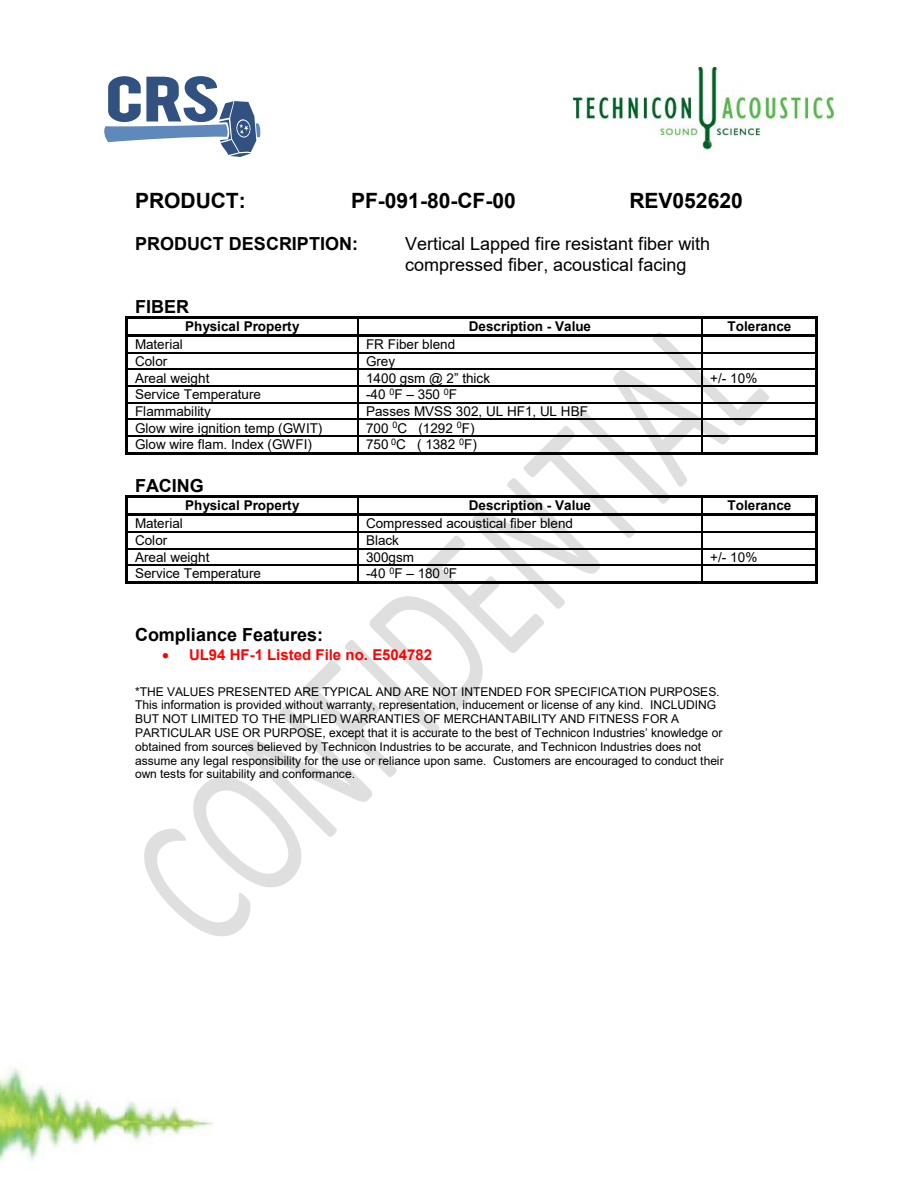
<style>
.page{position:relative;width:918px;height:1188px;background:#fff}
.page>*{position:absolute;margin:0;border:0;box-sizing:border-box;transform-origin:0 0}
.t1{font:700 21px "Arial";color:#000}
.t2{font:18px/20.7px "Arial";color:#000}
.t3{font:700 18px "Arial";color:#000}
.t4{font:700 15px "Arial";color:#f00}
.t5{font:13.5px "Arial";letter-spacing:.005em;color:#000}
.t6{font:700 13.5px "Arial";color:#000}
.t7{font:12px/13.8px "Arial";letter-spacing:-.005em;color:#000}
</style>
<div class="page">
<img style="left:0;top:68px;width:834px;height:1094px">
<hr style="left:128px;top:317px;width:229px;height:2px;background:#000">
<hr style="left:704px;top:317px;width:112px;height:2px;background:#000">
<hr style="left:128px;top:334px;width:229px;height:3px;background:#000">
<hr style="left:704px;top:334px;width:112px;height:3px;background:#000">
<hr style="left:128px;top:352px;width:229px;height:1px;background:#000">
<hr style="left:703px;top:352px;width:113px;height:1px;background:#000">
<hr style="left:128px;top:369px;width:229px;height:1px;background:#000">
<hr style="left:703px;top:369px;width:113px;height:1px;background:#000">
<hr style="left:128px;top:386px;width:229px;height:1px;background:#000">
<hr style="left:703px;top:386px;width:113px;height:1px;background:#000">
<hr style="left:128px;top:402px;width:229px;height:1px;background:#000">
<hr style="left:703px;top:402px;width:113px;height:1px;background:#000">
<hr style="left:128px;top:419px;width:229px;height:1px;background:#000">
<hr style="left:703px;top:419px;width:113px;height:1px;background:#000">
<hr style="left:128px;top:435px;width:229px;height:2px;background:#000">
<hr style="left:703px;top:435px;width:113px;height:2px;background:#000">
<svg style="left:126px;top:317px;width:2px;height:137px"></svg>
<hr style="left:128px;top:452px;width:229px;height:2px;background:#000">
<hr style="left:704px;top:452px;width:112px;height:2px;background:#000">
<svg style="left:816px;top:317px;width:2px;height:137px"></svg>
<hr style="left:128px;top:496px;width:229px;height:2px;background:#000">
<hr style="left:704px;top:496px;width:112px;height:2px;background:#000">
<hr style="left:128px;top:514px;width:229px;height:2px;background:#000">
<hr style="left:704px;top:514px;width:112px;height:2px;background:#000">
<hr style="left:128px;top:531px;width:229px;height:2px;background:#000">
<hr style="left:703px;top:531px;width:113px;height:2px;background:#000">
<hr style="left:128px;top:548px;width:229px;height:1px;background:#000">
<hr style="left:703px;top:548px;width:113px;height:1px;background:#000">
<hr style="left:128px;top:565px;width:229px;height:1px;background:#000">
<hr style="left:703px;top:565px;width:113px;height:1px;background:#000">
<svg style="left:126px;top:496px;width:2px;height:87px"></svg>
<hr style="left:128px;top:581px;width:229px;height:2px;background:#000">
<svg style="left:144px;top:317px;width:625px;height:620px"></svg>
<hr style="left:704px;top:581px;width:112px;height:2px;background:#000">
<svg style="left:816px;top:496px;width:2px;height:87px"></svg>
<svg style="left:103px;top:76px;width:159px;height:83px"></svg>
<div style="left:214px;top:987px;width:704px;height:201px;background:#fff"></div>
<h1 class="t1" style="left:135px;top:186px;width:112px">PRODUCT:</h1>
<h1 class="t1" style="left:351px;top:186px;width:166px">PF-091-80-CF-00</h1>
<h1 class="t1" style="left:629px;top:186px;width:115px">REV052620</h1>
<h2 class="t3" style="left:135px;top:231px;width:224px">PRODUCT DESCRIPTION:</h2>
<h2 class="t2" style="left:405px;top:234px;width:307px">Vertical Lapped fire resistant fiber with compressed fiber, acoustical facing</h2>
<h2 class="t3" style="left:135px;top:294px;width:56px">FIBER</h2>
<p class="t6" style="left:185px;top:317px;width:116px">Physical Property</p>
<p class="t6" style="left:469px;top:317px;width:124px">Description - Value</p>
<p class="t6" style="left:728px;top:317px;width:65px">Tolerance</p>
<p class="t5" style="left:135px;top:335px;width:49px">Material</p>
<p class="t5" style="left:366px;top:335px;width:91px">FR Fiber blend</p>
<p class="t5" style="left:135px;top:352px;width:34px">Color</p>
<p class="t5" style="left:366px;top:352px;width:31px">Grey</p>
<p class="t5" style="left:135px;top:368px;width:76px">Areal weight</p>
<p class="t5" style="left:366px;top:368px;width:126px">1400 gsm @ 2” thick</p>
<p class="t5" style="left:710px;top:368px;width:49px">+/- 10%</p>
<p class="t5" style="left:135px;top:385px;width:128px">Service Temperature</p>
<p class="t5" style="left:366px;top:385px;width:93px">-40 <sup>0</sup>F – 350 <sup>0</sup>F</p>
<p class="t5" style="left:135px;top:402px;width:77px">Flammability</p>
<p class="t5" style="left:366px;top:402px;width:223px">Passes MVSS 302, UL HF1, UL HBF</p>
<p class="t5" style="left:135px;top:419px;width:189px">Glow wire ignition temp (GWIT)</p>
<p class="t5" style="left:366px;top:419px;width:110px">700 <sup>0</sup>C (1292 <sup>0</sup>F)</p>
<p class="t5" style="left:135px;top:435px;width:179px">Glow wire flam. Index (GWFI)</p>
<p class="t5" style="left:366px;top:435px;width:113px">750 <sup>0</sup>C ( 1382 <sup>0</sup>F)</p>
<h2 class="t3" style="left:135px;top:473px;width:70px">FACING</h2>
<p class="t6" style="left:185px;top:496px;width:116px">Physical Property</p>
<p class="t6" style="left:469px;top:496px;width:124px">Description - Value</p>
<p class="t6" style="left:728px;top:496px;width:65px">Tolerance</p>
<p class="t5" style="left:135px;top:514px;width:49px">Material</p>
<p class="t5" style="left:366px;top:514px;width:209px">Compressed acoustical fiber blend</p>
<p class="t5" style="left:135px;top:531px;width:34px">Color</p>
<p class="t5" style="left:366px;top:531px;width:34px">Black</p>
<p class="t5" style="left:135px;top:548px;width:76px">Areal weight</p>
<p class="t5" style="left:366px;top:548px;width:50px">300gsm</p>
<p class="t5" style="left:710px;top:548px;width:49px">+/- 10%</p>
<p class="t5" style="left:135px;top:564px;width:128px">Service Temperature</p>
<p class="t5" style="left:366px;top:564px;width:93px">-40 <sup>0</sup>F – 180 <sup>0</sup>F</p>
<h2 class="t3" style="left:135px;top:622px;width:190px">Compliance Features:</h2>
<p class="t4" style="left:162px;top:645px;width:272px">• UL94 HF-1 Listed File no. E504782</p>
<p class="t7" style="left:135px;top:684px;width:590px">*THE VALUES PRESENTED ARE TYPICAL AND ARE NOT INTENDED FOR SPECIFICATION PURPOSES.<br>This information is provided without warranty, representation, inducement or license of any kind. INCLUDING BUT NOT LIMITED TO THE IMPLIED WARRANTIES OF MERCHANTABILITY AND FITNESS FOR A PARTICULAR USE OR PURPOSE, except that it is accurate to the best of Technicon Industries’ knowledge or obtained from sources believed by Technicon Industries to be accurate, and Technicon Industries does not assume any legal responsibility for the use or reliance upon same. Customers are encouraged to conduct their own tests for suitability and conformance.</p>
</div>
